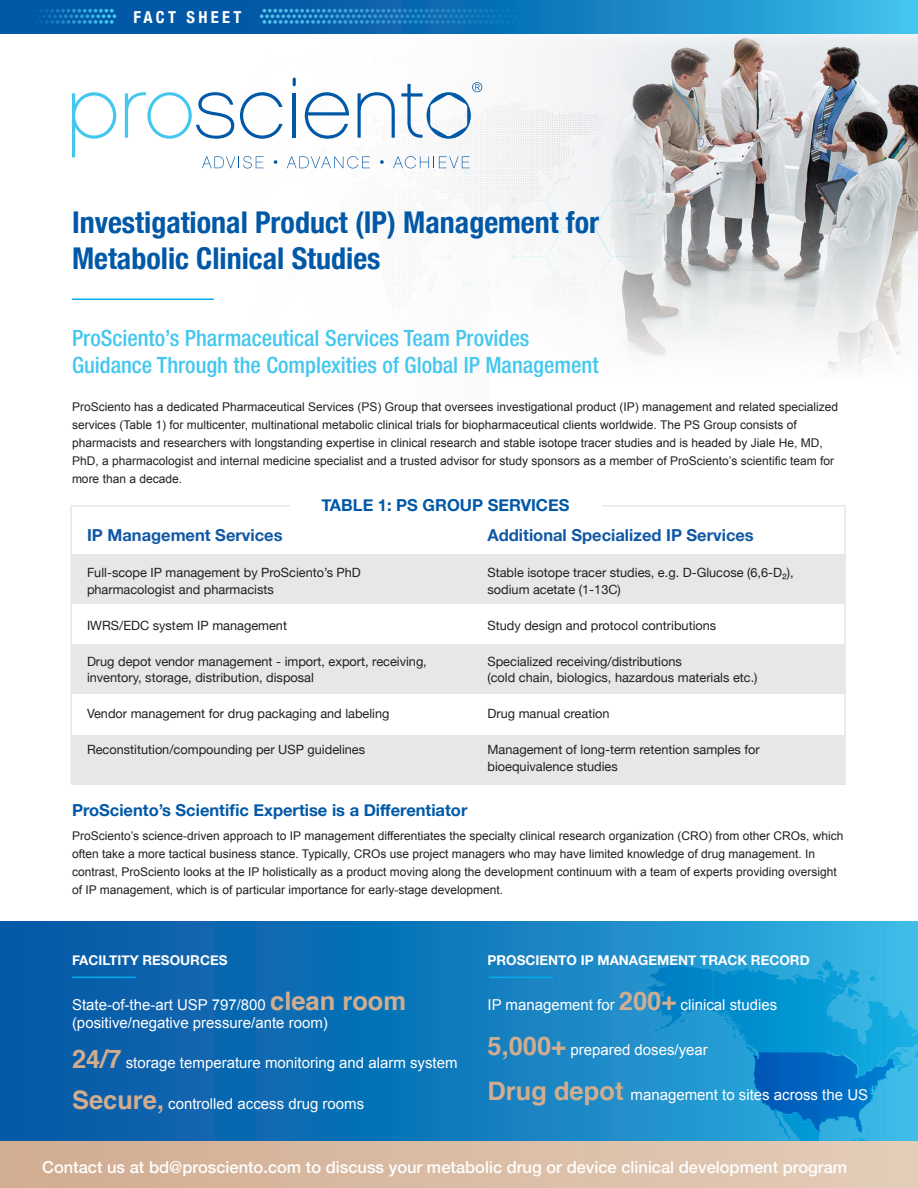
<style>
.page{position:relative;width:918px;height:1188px;background:#fff}
.page>*{position:absolute;margin:0;border:0;box-sizing:border-box;transform-origin:0 0}
.t1{font:700 condensed 30px/36px "Helvetica Neue";color:#0158a6}
.t2{font:500 condensed 22.5px/27px "Helvetica Neue";color:#44c7ee}
.t3{font:500 16.5px "Helvetica Neue";color:#fff}
.A_head{font:700 16.5px "Helvetica Neue";color:#0158a6}
.table_head{font:700 16.5px "Helvetica Neue";color:#1058a4}
.t4{font:700 condensed 16.5px "Helvetica Neue";letter-spacing:.2em;color:#fff}
.callout{font:15px/18px "Arial";color:#fff}
.B_head{font:700 13.5px "Helvetica Neue";color:#fff}
.table_head-2{font:12.75px/16.5px "Helvetica Neue";color:#231f20}
.table_text{font:12.75px/16.5px "Helvetica Neue";color:#231f20}
.t5{font:12px/18px "Arial";color:#231f20}
.s1{font-family:"Helvetica";font-weight:700;font-size:25.5px;color:#d1ad90}
</style>
<div class="page">
<svg style="left:0;top:922px;width:918px;height:220px;background:#1074b8"></svg>
<img style="left:636px;top:961px;width:282px;height:181px">
<img style="left:247px;top:34px;width:671px;height:276px">
<svg style="left:72px;top:92px;width:44px;height:65px"></svg>
<svg style="left:202px;top:156px;width:62px;height:12px"></svg>
<svg style="left:274px;top:160px;width:3px;height:4px"></svg>
<svg style="left:287px;top:156px;width:83px;height:12px"></svg>
<svg style="left:380px;top:160px;width:4px;height:4px"></svg>
<svg style="left:393px;top:156px;width:77px;height:12px"></svg>
<svg style="left:125px;top:92px;width:109px;height:47px"></svg>
<svg style="left:240px;top:92px;width:43px;height:47px"></svg>
<hr style="left:293px;top:93px;width:3px;height:45px;background:#0158a6">
<svg style="left:305px;top:92px;width:44px;height:47px"></svg>
<svg style="left:358px;top:92px;width:37px;height:46px"></svg>
<svg style="left:293px;top:77px;width:3px;height:10px"></svg>
<svg style="left:401px;top:82px;width:81px;height:57px"></svg>
<svg style="left:490px;top:176px;width:428px;height:195px"></svg>
<svg style="left:0;top:0;width:918px;height:34px;background:#157cbd"></svg>
<svg style="left:31px;top:9px;width:85px;height:15px"></svg>
<svg style="left:260px;top:9px;width:71px;height:15px"></svg>
<hr style="left:72px;top:298px;width:142px;height:2px;background:#00aeef">
<hr style="left:72px;top:977px;width:64px;height:1px;background:#00aeef">
<hr style="left:489px;top:977px;width:64px;height:1px;background:#00aeef">
<div style="left:72px;top:554px;width:774px;height:50px;background:#e6e7e9"></div>
<div style="left:72px;top:645px;width:774px;height:49px;background:#e6e7e9"></div>
<div style="left:72px;top:735px;width:774px;height:49px;background:#e6e7e9"></div>
<div style="left:70px;top:505px;width:776px;height:279px;border:2px solid #e6e7e9"></div>
<div style="left:290px;top:495px;width:311px;height:24px;background:#fff"></div>
<div style="left:0;top:1142px;width:918px;height:46px;background:linear-gradient(to right,#d1ac90,#e3ccb9)"></div>
<p class="t4" style="left:133px;top:4px;width:109px">FACT SHEET</p>
<p class="t1" style="left:72px;top:202px;width:529px">Investigational Product (IP) Management for<br>Metabolic Clinical Studies</p>
<p class="t2" style="left:72px;top:324px;width:528px">ProSciento’s Pharmaceutical Services Team Provides<br>Guidance Through the Complexities of Global IP Management</p>
<p class="t5" style="left:72px;top:398px;width:768px">ProSciento has a dedicated Pharmaceutical Services (PS) Group that oversees investigational product (IP) management and related specialized services (Table 1) for multicenter, multinational metabolic clinical trials for biopharmaceutical clients worldwide. The PS Group consists of pharmacists and researchers with longstanding expertise in clinical research and stable isotope tracer studies and is headed by Jiale He, MD, PhD, a pharmacologist and internal medicine specialist and a trusted advisor for study sponsors as a member of ProSciento’s scientific team for more than a decade.</p>
<p class="A_head" style="left:321px;top:492px;width:250px">TABLE 1: PS GROUP SERVICES</p>
<p class="table_head" style="left:87px;top:523px;width:197px">IP Management Services</p>
<p class="table_head-2" style="left:87px;top:565px;width:275px">Full-scope IP management by ProSciento’s PhD pharmacologist and pharmacists</p>
<p class="table_head-2" style="left:87px;top:618px;width:202px">IWRS/EDC system IP management</p>
<p class="table_head-2" style="left:87px;top:654px;width:341px">Drug depot vendor management - import, export, receiving, inventory, storage, distribution, disposal</p>
<p class="table_head-2" style="left:87px;top:706px;width:304px">Vendor management for drug packaging and labeling</p>
<p class="table_head-2" style="left:87px;top:742px;width:280px">Reconstitution/compounding per USP guidelines</p>
<p class="table_head" style="left:488px;top:523px;width:268px">Additional Specialized IP Services</p>
<p class="table_head-2" style="left:488px;top:565px;width:308px">Stable isotope tracer studies, e.g. D-Glucose (6,6-D₂), sodium acetate (1-13C)</p>
<p class="table_text" style="left:488px;top:618px;width:230px">Study design and protocol contributions</p>
<p class="table_text" style="left:488px;top:654px;width:272px">Specialized receiving/distributions<br>(cold chain, biologics, hazardous materials etc.)</p>
<p class="table_text" style="left:488px;top:706px;width:124px">Drug manual creation</p>
<p class="table_text" style="left:488px;top:742px;width:274px">Management of long-term retention samples for bioequivalence studies</p>
<p class="A_head" style="left:72px;top:798px;width:397px">ProSciento’s Scientific Expertise is a Differentiator</p>
<p class="t5" style="left:72px;top:827px;width:773px">ProSciento’s science-driven approach to IP management differentiates the specialty clinical research organization (CRO) from other CROs, which often take a more tactical business stance. Typically, CROs use project managers who may have limited knowledge of drug management. In contrast, ProSciento looks at the IP holistically as a product moving along the development continuum with a team of experts providing oversight of IP management, which is of particular importance for early-stage development.</p>
<p class="B_head" style="left:72px;top:950px;width:157px">FACILTITY RESOURCES</p>
<p class="callout" style="left:72px;top:996px;width:336px">State-of-the-art USP 797/800 <span class="s1">clean room </span>(positive/negative pressure/ante room)</p>
<p class="callout" style="left:72px;top:1054px;width:387px"><span class="s1">24/7</span> storage temperature monitoring and alarm system</p>
<p class="callout" style="left:72px;top:1095px;width:294px"><span class="s1">Secure,</span> controlled access drug rooms</p>
<p class="B_head" style="left:488px;top:950px;width:324px">PROSCIENTO IP MANAGEMENT TRACK RECORD</p>
<p class="callout" style="left:488px;top:996px;width:291px">IP management for <span class="s1">200+</span> clinical studies</p>
<p class="callout" style="left:488px;top:1041px;width:222px"><span class="s1">5,000+</span> prepared doses/year</p>
<p class="callout" style="left:488px;top:1086px;width:382px"><span class="s1">Drug depot</span> management to sites across the US</p>
<p class="t3" style="left:42px;top:1154px;width:807px">Contact us at bd@prosciento.com to discuss your metabolic drug or device clinical development program</p>
</div>
